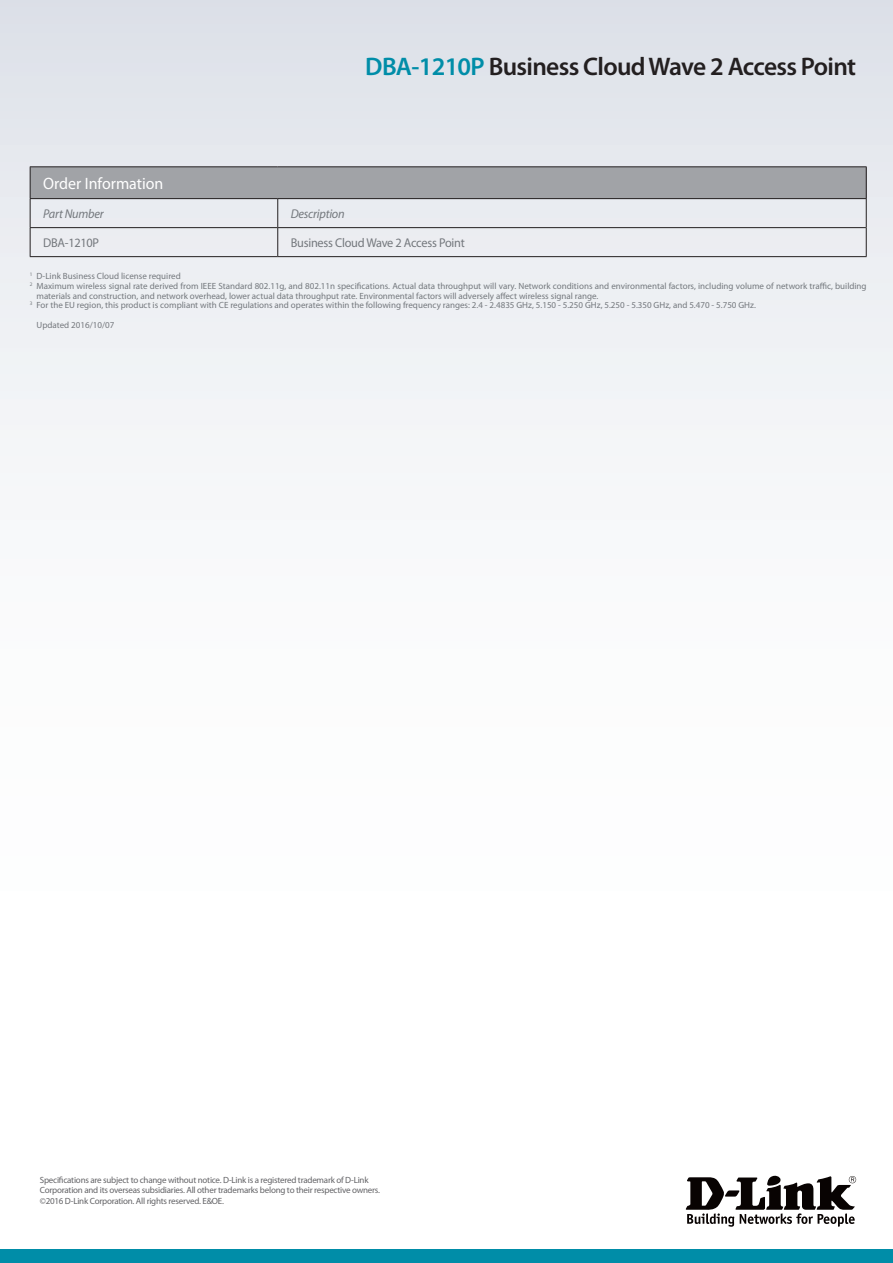
<style>
.page{position:relative;width:893px;height:1263px;background:#fff}
.page>*{position:absolute;margin:0;border:0;box-sizing:border-box;transform-origin:0 0}
.t1{font:600 25.5px "Myriad Pro";letter-spacing:-.025em;color:#231f20}
.t2{font:16.5px "Myriad Pro";color:#fff}
.t3{font:12.75px "Myriad Pro";letter-spacing:-.02em;color:#74787d}
.t4{font:italic 12.75px "Myriad Pro";letter-spacing:-.02em;color:#74787d}
.t5{font:9px "Myriad Pro";color:#74787d}
.t6{font:9px/10.8px "Myriad Pro";letter-spacing:-.025em;color:#636366}
.s1{color:#008da8}
</style>
<div class="page">
<div style="left:0;top:0;width:893px;height:1084px;background:linear-gradient(to bottom,#e2e6ec,#fff)"></div>
<div style="left:0;top:1249px;width:893px;height:14px;background:#008da8"></div>
<svg style="left:686px;top:1176px;width:170px;height:51px"></svg>
<div style="left:30px;top:167px;width:836px;height:32px;background:#a1a3a7"></div>
<hr style="left:866px;top:167px;width:1px;height:31px;background:#231f20">
<hr style="left:30px;top:167px;width:1px;height:31px;background:#231f20">
<hr style="left:571px;top:198px;width:296px;height:1px;background:#231f20">
<svg style="left:866px;top:199px;width:1px;height:57px"></svg>
<hr style="left:30px;top:256px;width:248px;height:1px;background:#231f20">
<hr style="left:278px;top:256px;width:293px;height:1px;background:#231f20">
<hr style="left:571px;top:256px;width:296px;height:1px;background:#231f20">
<hr style="left:30px;top:166px;width:248px;height:1px;background:#231f20">
<hr style="left:278px;top:166px;width:293px;height:1px;background:#231f20">
<hr style="left:571px;top:166px;width:296px;height:1px;background:#231f20">
<hr style="left:278px;top:198px;width:293px;height:1px;background:#231f20">
<hr style="left:30px;top:198px;width:248px;height:1px;background:#231f20">
<hr style="left:278px;top:227px;width:293px;height:1px;background:#231f20">
<hr style="left:571px;top:227px;width:295px;height:1px;background:#231f20">
<hr style="left:30px;top:227px;width:248px;height:1px;background:#231f20">
<svg style="left:30px;top:199px;width:1px;height:57px"></svg>
<svg style="left:277px;top:199px;width:1px;height:57px"></svg>
<h1 class="t1" style="left:365px;top:51px;width:492px"><span class="s1">DBA-1210P</span> Business Cloud Wave 2 Access Point</h1>
<h2 class="t2" style="left:43px;top:173px;width:122px">Order Information</h2>
<h3 class="t4" style="left:43px;top:206px;width:62px">Part Number</h3>
<h3 class="t4" style="left:291px;top:206px;width:55px">Description</h3>
<h3 class="t3" style="left:43px;top:235px;width:57px">DBA-1210P</h3>
<h3 class="t3" style="left:291px;top:235px;width:175px">Business Cloud Wave 2 Access Point</h3>
<p class="t5" style="left:30px;top:270px;width:153px"><sup>1</sup> D-Link Business Cloud license required</p>
<p class="t5" style="left:30px;top:280px;width:838px"><sup>2</sup> Maximum wireless signal rate derived from IEEE Standard 802.11g, and 802.11n specifications. Actual data throughput will vary. Network conditions and environmental factors, including volume of network traffic, building</p>
<p class="t5" style="left:37px;top:290px;width:563px">materials and construction, and network overhead, lower actual data throughput rate. Environmental factors will adversely affect wireless signal range.</p>
<p class="t5" style="left:30px;top:300px;width:728px"><sup>3</sup> For the EU region, this product is compliant with CE regulations and operates within the following frequency ranges: 2.4 - 2.4835 GHz, 5.150 - 5.250 GHz, 5.250 - 5.350 GHz, and 5.470 - 5.750 GHz.</p>
<p class="t5" style="left:37px;top:319px;width:79px">Updated 2016/10/07</p>
<p class="t6" style="left:40px;top:1174px;width:342px">Specifications are subject to change without notice. D-Link is a registered trademark of D-Link<br>Corporation and its overseas subsidiaries. All other trademarks belong to their respective owners. ©2016 D-Link Corporation. All rights reserved. E&amp;OE.</p>
</div>
